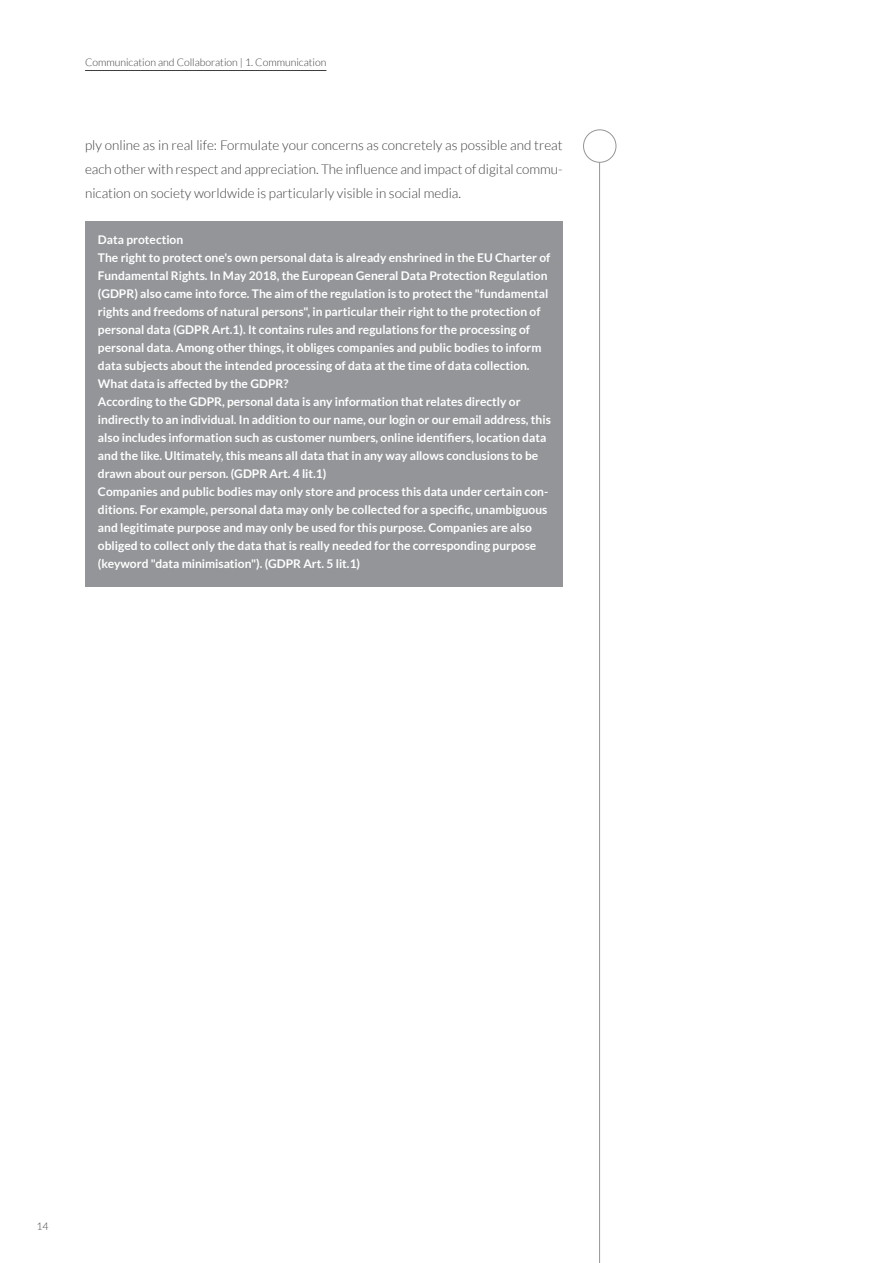
<style>
.page{position:relative;width:893px;height:1263px;background:#fff}
.page>*{position:absolute;margin:0;border:0;box-sizing:border-box;transform-origin:0 0}
.Fließtext{font:300 13.5px/24px "Lato";color:#3e3e3f;text-align:justify}
.Kasten_Fließtext{font:700 12px/18px "Lato";color:#fff}
.t1{font:300 10.5px "Lato";color:#3e3e3f}
</style>
<div class="page">
<hr style="left:599px;top:162px;width:1px;height:1101px;background:#939598">
<div style="left:583px;top:130px;width:33px;height:32px;border:1px solid #939598;border-radius:50%"></div>
<div style="left:85px;top:222px;width:477px;height:365px;background:#939598"></div>
<hr style="left:85px;top:70px;width:241px;height:1px;background:#3e3e3f">
<p class="t1" style="left:85px;top:57px;width:243px">Communication and Collaboration | 1. Communication</p>
<p class="Fließtext" style="left:85px;top:133px;width:479px">ply online as in real life: Formulate your concerns as concretely as possible and treat each other with respect and appreciation. The influence and impact of digital commu&shy;nication on society worldwide is particularly visible in social media.</p>
<p class="Kasten_Fließtext" style="left:98px;top:231px;width:87px">Data protection</p>
<p class="Kasten_Fließtext" style="left:98px;top:249px;width:454px">The right to protect one's own personal data is already enshrined in the EU Charter of Fundamental Rights. In May 2018, the European General Data Protection Regulation (GDPR) also came into force. The aim of the regulation is to protect the "fundamental rights and freedoms of natural persons", in particular their right to the protection of personal data (GDPR Art.1). It contains rules and regulations for the processing of personal data. Among other things, it obliges companies and public bodies to inform data subjects about the intended processing of data at the time of data collection.</p>
<p class="Kasten_Fließtext" style="left:98px;top:375px;width:192px">What data is affected by the GDPR?</p>
<p class="Kasten_Fließtext" style="left:98px;top:393px;width:454px">According to the GDPR, personal data is any information that relates directly or indirectly to an individual. In addition to our name, our login or our email address, this also includes information such as customer numbers, online identifiers, location data and the like. Ultimately, this means all data that in any way allows conclusions to be drawn about our person. (GDPR Art. 4 lit.1)</p>
<p class="Kasten_Fließtext" style="left:98px;top:483px;width:452px">Companies and public bodies may only store and process this data under certain con&shy;ditions. For example, personal data may only be collected for a specific, unambiguous and legitimate purpose and may only be used for this purpose. Companies are also obliged to collect only the data that is really needed for the corresponding purpose (keyword "data minimisation"). (GDPR Art. 5 lit.1)</p>
<p class="t1" style="left:37px;top:1221px;width:14px">14</p>
</div>
